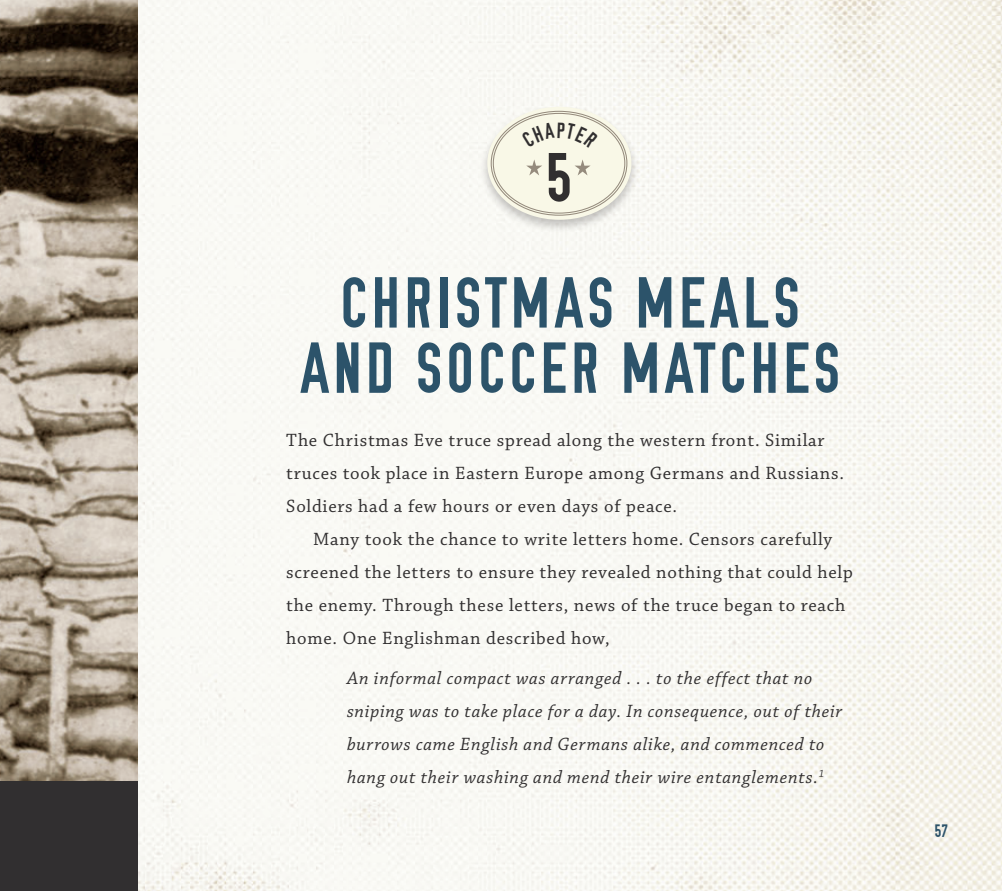
<style>
.page{position:relative;width:1002px;height:891px;background:#fff}
.page>*{position:absolute;margin:0;border:0;box-sizing:border-box;transform-origin:0 0}
.t1{font:72px/65.2px "OSP DIN";letter-spacing:.06em;color:#2c536a;text-align:center}
.t2{font:69.45px "OSP DIN";color:#312f30}
.t3{font:18.75px/33px "Chaparral Pro";letter-spacing:.04em;color:#312f30}
.t4{font:italic 18.75px/33px "Chaparral Pro";letter-spacing:.04em;color:#312f30}
.t5{font:18px "OSP DIN";color:#2c536a}
</style>
<div class="page">
<img style="left:138px;top:0;width:864px;height:891px">
<img style="left:0;top:0;width:138px;height:782px">
<div style="left:0;top:782px;width:138px;height:109px;background:#312f30"></div>
<div style="left:479px;top:105px;width:160px;height:129px;background:#231f20;opacity:.25"></div>
<div style="left:487px;top:107px;width:144px;height:113px;background:#f9f8e7;border-radius:50%"></div>
<svg style="left:575px;top:160px;width:15px;height:16px"></svg>
<svg style="left:526px;top:160px;width:16px;height:16px"></svg>
<h2 class="t2" style="left:546px;top:142px;width:27px">5</h2>
<h1 class="t1" style="left:300px;top:272px;width:541px">CHRISTMAS MEALS<br>AND SOCCER MATCHES</h1>
<p class="t3" style="left:286px;top:424px;width:559px">The Christmas Eve truce spread along the western front. Similar truces took place in Eastern Europe among Germans and Russians.<br>Soldiers had a few hours or even days of peace.</p>
<p class="t3" style="left:286px;top:523px;width:568px;text-indent:27px">Many took the chance to write letters home. Censors carefully screened the letters to ensure they revealed nothing that could help the enemy. Through these letters, news of the truce began to reach home. One Englishman described how,</p>
<p class="t4" style="left:347px;top:662px;width:497px">An informal compact was arranged . . . to the effect that no sniping was to take place for a day. In consequence, out of their burrows came English and Germans alike, and commenced to hang out their washing and mend their wire entanglements.<sup>1</sup></p>
<p class="t5" style="left:935px;top:822px;width:15px">57</p>
</div>
